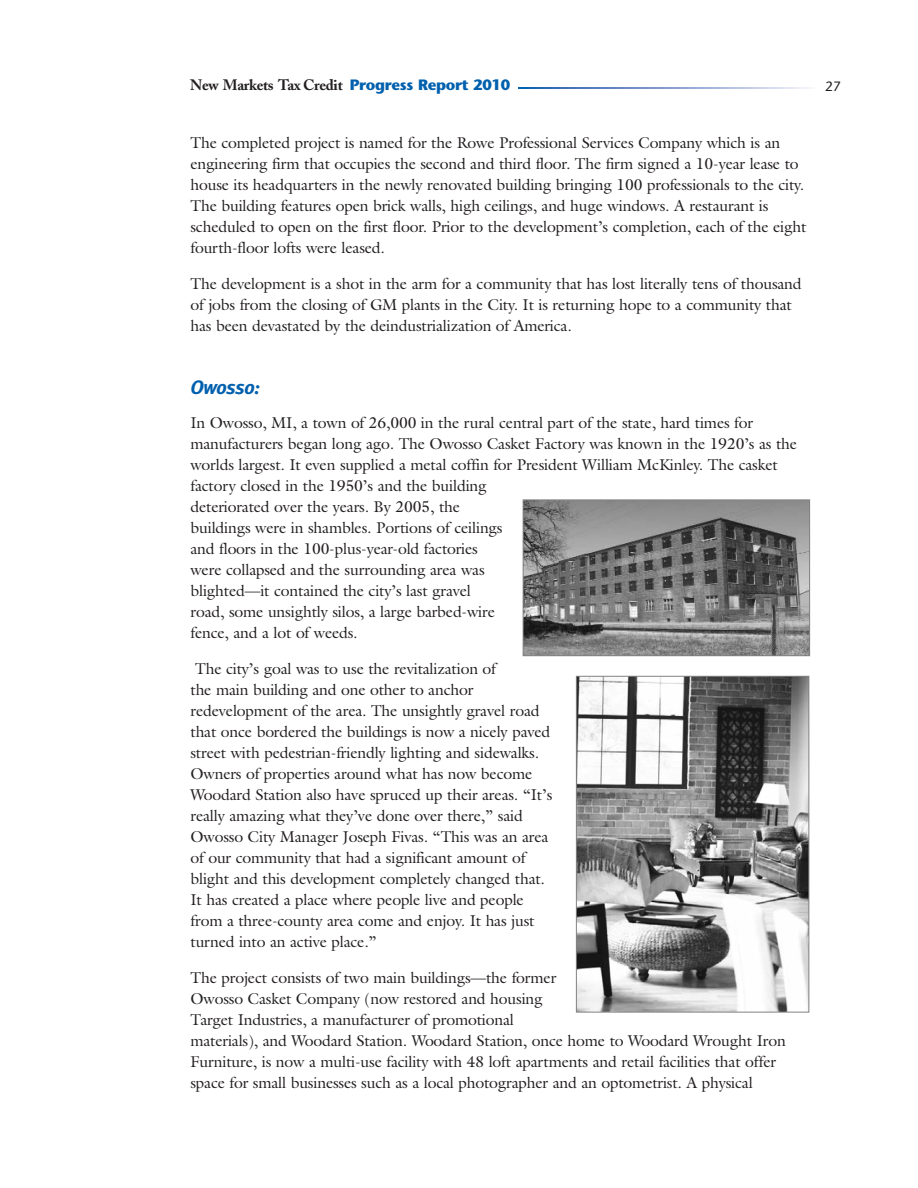
<style>
.page{position:relative;width:918px;height:1188px;background:#fff}
.page>*{position:absolute;margin:0;border:0;box-sizing:border-box;transform-origin:0 0}
.t1{font:italic 700 19.5px "Meta";letter-spacing:-.02em;color:#0060ae}
.t2{font:15.75px/21px "Galliard";letter-spacing:-.01em;color:#231f20}
.t3{font:700 15px "Adobe Caslon";letter-spacing:-.02em;color:#231f20}
.t4{font:13.5px "Stone Sans";color:#231f20}
.s1{font-family:"Stone Sans";color:#0060ae}
</style>
<div class="page">
<svg style="left:518px;top:87px;width:291px;height:1px"></svg>
<img style="left:525px;top:502px;width:283px;height:152px">
<div style="left:523px;top:500px;width:287px;height:156px;border:1px solid #808285"></div>
<img style="left:578px;top:678px;width:229px;height:332px">
<div style="left:576px;top:676px;width:233px;height:336px;border:1px solid #808285"></div>
<p class="t3" style="left:190px;top:79px;width:321px">New Markets Tax Credit <span class="s1">Progress Report 2010</span></p>
<p class="t4" style="left:825px;top:81px;width:17px">27</p>
<p class="t2" style="left:190px;top:134px;width:617px">The completed project is named for the Rowe Professional Services Company which is an engineering firm that occupies the second and third floor. The firm signed a 10-year lease to house its headquarters in the newly renovated building bringing 100 professionals to the city.<br>The building features open brick walls, high ceilings, and huge windows. A restaurant is scheduled to open on the first floor. Prior to the development’s completion, each of the eight fourth-floor lofts were leased.</p>
<p class="t2" style="left:190px;top:275px;width:613px">The development is a shot in the arm for a community that has lost literally tens of thousand of jobs from the closing of GM plants in the City. It is returning hope to a community that has been devastated by the deindustrialization of America.</p>
<p class="t1" style="left:190px;top:379px;width:71px">Owosso:</p>
<p class="t2" style="left:190px;top:414px;width:608px">In Owosso, MI, a town of 26,000 in the rural central part of the state, hard times for manufacturers began long ago. The Owosso Casket Factory was known in the 1920’s as the worlds largest. It even supplied a metal coffin for President William McKinley. The casket factory closed in the 1950’s and the building<br>deteriorated over the years. By 2005, the<br>buildings were in shambles. Portions of ceilings<br>and floors in the 100-plus-year-old factories<br>were collapsed and the surrounding area was<br>blighted—it contained the city’s last gravel<br>road, some unsightly silos, a large barbed-wire<br>fence, and a lot of weeds.</p>
<p class="t2" style="left:190px;top:660px;width:363px">The city’s goal was to use the revitalization of<br>the main building and one other to anchor redevelopment of the area. The unsightly gravel road that once bordered the buildings is now a nicely paved street with pedestrian-friendly lighting and sidewalks.<br>Owners of properties around what has now become Woodard Station also have spruced up their areas. “It’s really amazing what they’ve done over there,” said Owosso City Manager Joseph Fivas. “This was an area of our community that had a significant amount of blight and this development completely changed that.<br>It has created a place where people live and people from a three-county area come and enjoy. It has just turned into an active place.”</p>
<p class="t2" style="left:190px;top:969px;width:597px">The project consists of two main buildings—the former<br>Owosso Casket Company (now restored and housing<br>Target Industries, a manufacturer of promotional<br>materials), and Woodard Station. Woodard Station, once home to Woodard Wrought Iron Furniture, is now a multi-use facility with 48 loft apartments and retail facilities that offer space for small businesses such as a local photographer and an optometrist. A physical</p>
</div>
